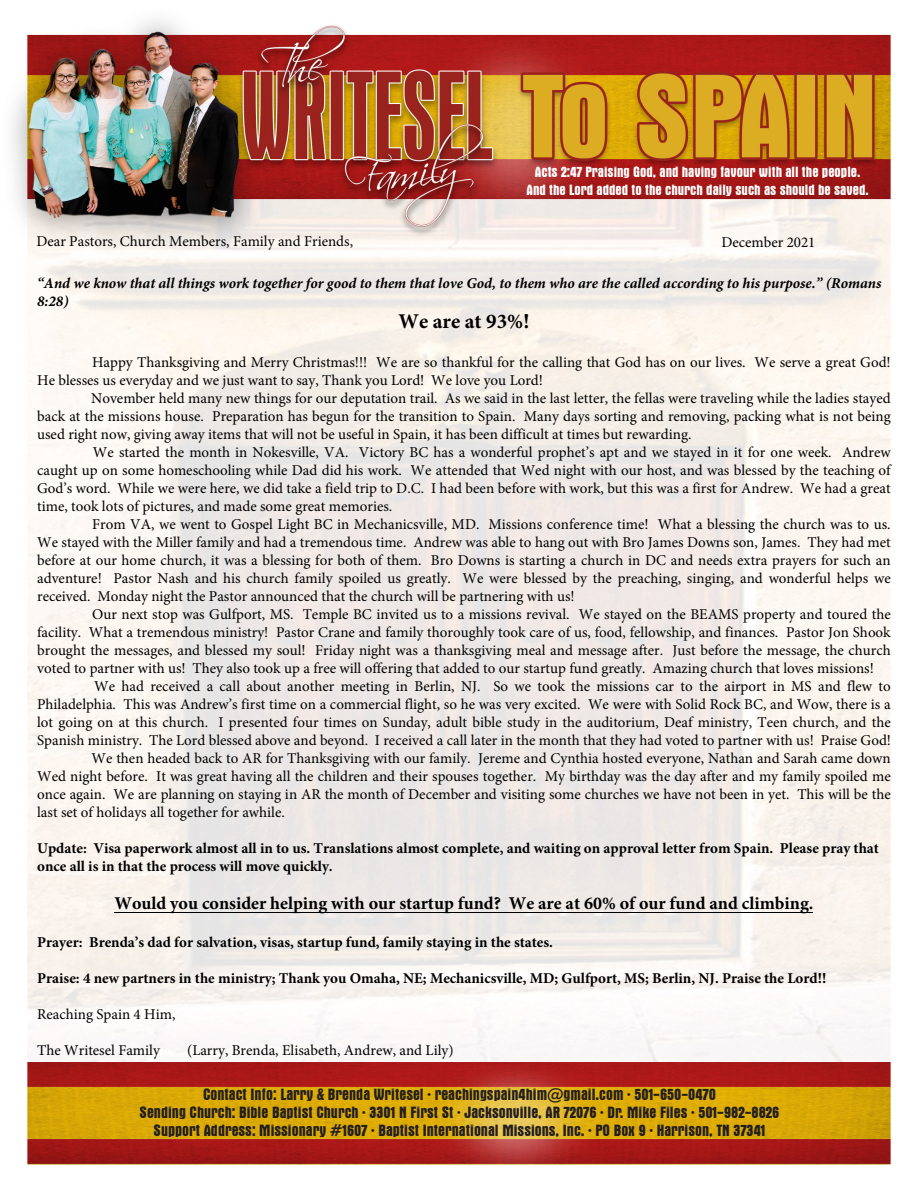
<style>
.page{position:relative;width:918px;height:1188px;background:#fff}
.page>*{position:absolute;margin:0;border:0;box-sizing:border-box;transform-origin:0 0}
.t1{font:700 21px "Minion Pro";color:#000}
.t2{font:700 18px "Minion Pro";color:#000}
.t3{font:700 condensed 16.5px/18px "Aurora BT";color:#231f20;text-align:center}
.t4{font:15px/18px "Minion Pro";color:#000;text-align:justify}
.t5{font:700 15px/18px "Minion Pro";color:#000}
.t6{font:italic 700 15px/18px "Minion Pro";color:#000}
.t7{font:700 condensed 15px/18px "Aurora BT";color:#fff;text-align:center}
</style>
<div class="page">
<img style="left:12px;top:20px;width:879px;height:1145px">
<hr style="left:114px;top:912px;width:699px;height:1px;background:#000">
<p class="t7" style="left:527px;top:163px;width:344px">Acts 2:47 Praising God, and having favour with all the people.<br>And the Lord added to the church daily such as should be saved.</p>
<p class="t4" style="left:36px;top:232px;width:318px">Dear Pastors, Church Members, Family and Friends,</p>
<p class="t4" style="left:721px;top:233px;width:96px">December 2021</p>
<p class="t6" style="left:37px;top:274px;width:846px">“And we know that all things work together for good to them that love God, to them who are the called according to his purpose.” (Romans<br>8:28)</p>
<h1 class="t1" style="left:399px;top:307px;width:132px">We are at 93%!</h1>
<p class="t4" style="left:37px;top:353px;width:855px;text-indent:55px">Happy Thanksgiving and Merry Christmas!!! We are so thankful for the calling that God has on our lives. We serve a great God!<br>He blesses us everyday and we just want to say, Thank you Lord! We love you Lord!</p>
<p class="t4" style="left:37px;top:389px;width:855px;text-indent:54px">November held many new things for our deputation trail. As we said in the last letter, the fellas were traveling while the ladies stayed back at the missions house. Preparation has begun for the transition to Spain. Many days sorting and removing, packing what is not being used right now, giving away items that will not be useful in Spain, it has been difficult at times but rewarding.</p>
<p class="t4" style="left:37px;top:443px;width:855px;text-indent:56px">We started the month in Nokesville, VA. Victory BC has a wonderful prophet’s apt and we stayed in it for one week. Andrew caught up on some homeschooling while Dad did his work. We attended that Wed night with our host, and was blessed by the teaching of God’s word. While we were here, we did take a field trip to D.C. I had been before with work, but this was a first for Andrew. We had a great time, took lots of pictures, and made some great memories.</p>
<p class="t4" style="left:37px;top:515px;width:855px;text-indent:55px">From VA, we went to Gospel Light BC in Mechanicsville, MD. Missions conference time! What a blessing the church was to us.<br>We stayed with the Miller family and had a tremendous time. Andrew was able to hang out with Bro James Downs son, James. They had met before at our home church, it was a blessing for both of them. Bro Downs is starting a church in DC and needs extra prayers for such an adventure! Pastor Nash and his church family spoiled us greatly. We were blessed by the preaching, singing, and wonderful helps we received. Monday night the Pastor announced that the church will be partnering with us!</p>
<p class="t4" style="left:37px;top:605px;width:855px;text-indent:55px">Our next stop was Gulfport, MS. Temple BC invited us to a missions revival. We stayed on the BEAMS property and toured the facility. What a tremendous ministry! Pastor Crane and family thoroughly took care of us, food, fellowship, and finances. Pastor Jon Shook brought the messages, and blessed my soul! Friday night was a thanksgiving meal and message after. Just before the message, the church voted to partner with us! They also took up a free will offering that added to our startup fund greatly. Amazing church that loves missions!</p>
<p class="t4" style="left:94px;top:677px;width:798px">We had received a call about another meeting in Berlin, NJ. So we took the missions car to the airport in MS and flew to</p>
<p class="t4" style="left:37px;top:695px;width:855px">Philadelphia. This was Andrew’s first time on a commercial flight, so he was very excited. We were with Solid Rock BC, and Wow, there is a</p>
<p class="t4" style="left:37px;top:713px;width:855px">lot going on at this church. I presented four times on Sunday, adult bible study in the auditorium, Deaf ministry, Teen church, and the</p>
<p class="t4" style="left:37px;top:731px;width:855px">Spanish ministry. The Lord blessed above and beyond. I received a call later in the month that they had voted to partner with us! Praise God!</p>
<p class="t4" style="left:92px;top:749px;width:801px">We then headed back to AR for Thanksgiving with our family. Jereme and Cynthia hosted everyone, Nathan and Sarah came down</p>
<p class="t4" style="left:37px;top:767px;width:855px">Wed night before. It was great having all the children and their spouses together. My birthday was the day after and my family spoiled me</p>
<p class="t4" style="left:37px;top:785px;width:855px">once again. We are planning on staying in AR the month of December and visiting some churches we have not been in yet. This will be the</p>
<p class="t4" style="left:37px;top:803px;width:249px">last set of holidays all together for awhile.</p>
<p class="t5" style="left:37px;top:839px;width:843px">Update: Visa paperwork almost all in to us. Translations almost complete, and waiting on approval letter from Spain. Please pray that once all is in that the process will move quickly.</p>
<p class="t2" style="left:114px;top:891px;width:700px">Would you consider helping with our startup fund? We are at 60% of our fund and climbing.</p>
<p class="t5" style="left:37px;top:933px;width:517px">Prayer: Brenda’s dad for salvation, visas, startup fund, family staying in the states.</p>
<p class="t5" style="left:37px;top:969px;width:791px">Praise: 4 new partners in the ministry; Thank you Omaha, NE; Mechanicsville, MD; Gulfport, MS; Berlin, NJ. Praise the Lord!!</p>
<p class="t4" style="left:37px;top:1005px;width:140px">Reaching Spain 4 Him,</p>
<p class="t4" style="left:37px;top:1041px;width:124px">The Writesel Family</p>
<p class="t4" style="left:187px;top:1041px;width:268px">(Larry, Brenda, Elisabeth, Andrew, and Lily)</p>
<p class="t3" style="left:140px;top:1086px;width:641px">Contact Info: Larry &amp; Brenda Writesel · reachingspain4him@gmail.com · 501-650-0470<br>Sending Church: Bible Baptist Church · 3301 N First St · Jacksonville, AR 72076 · Dr. Mike Files · 501-982-8826<br>Support Address: Missionary #1607 · Baptist International Missions, Inc. · PO Box 9 · Harrison, TN 37341</p>
</div>
